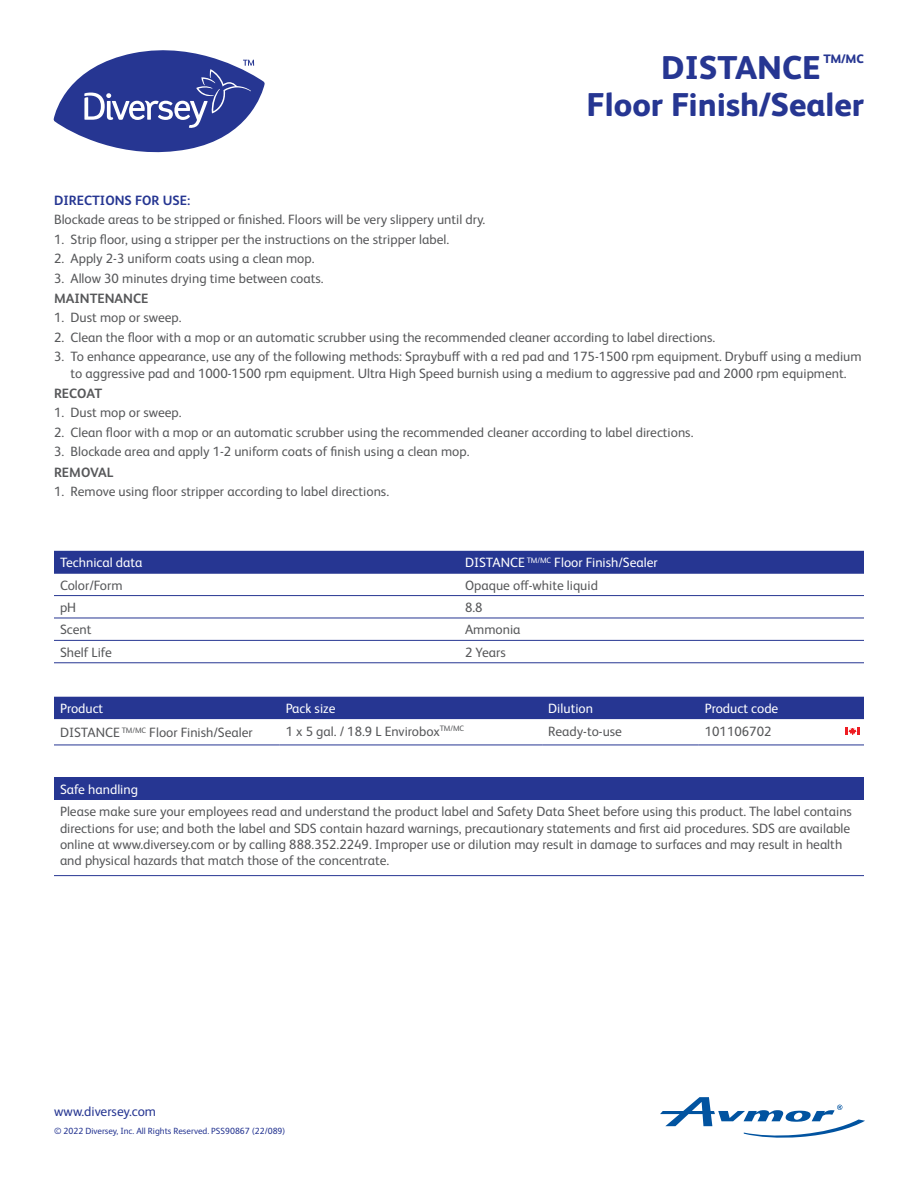
<style>
.page{position:relative;width:918px;height:1188px;background:#fff}
.page>*{position:absolute;margin:0;border:0;box-sizing:border-box;transform-origin:0 0}
.Fancy_Name_page_2{font:800 33px "FS Albert Pro";color:#263692}
.bullet{font:13.5px/16.2px "FS Albert Pro";color:#57585a;text-align:center}
.Body_text{font:13.5px/16.2px "FS Albert Pro";color:#57585a}
._2_Table_Subhead_Blu{font:13.5px "FS Albert Pro";color:#fff}
.Body_text-2{font:700 13.5px "FS Albert Pro";color:#57585a}
.Body_text-3{font:700 13.5px "FS Albert Pro";color:#263692}
.t1{font:13.5px "FS Albert Pro";color:#263692}
.Fancy_Name_page_2-2{font:800 12.3px "FS Albert Pro";color:#263692}
.t2{font:9px "FS Albert Pro";color:#263692}
</style>
<div class="page">
<div style="left:54px;top:551px;width:810px;height:22px;background:#263692"></div>
<hr style="left:54px;top:618px;width:405px;height:1px;background:#263692">
<hr style="left:459px;top:618px;width:405px;height:1px;background:#263692">
<hr style="left:54px;top:595px;width:405px;height:1px;background:#263692">
<hr style="left:459px;top:595px;width:405px;height:1px;background:#263692">
<hr style="left:54px;top:640px;width:405px;height:1px;background:#263692">
<hr style="left:54px;top:662px;width:405px;height:1px;background:#263692">
<hr style="left:459px;top:640px;width:405px;height:1px;background:#263692">
<hr style="left:459px;top:662px;width:405px;height:1px;background:#263692">
<hr style="left:54px;top:573px;width:405px;height:1px;background:#263692">
<hr style="left:459px;top:573px;width:405px;height:1px;background:#263692">
<div style="left:54px;top:697px;width:810px;height:22px;background:#263692"></div>
<hr style="left:54px;top:745px;width:226px;height:1px;background:#263692">
<hr style="left:280px;top:745px;width:262px;height:1px;background:#263692">
<hr style="left:542px;top:745px;width:157px;height:1px;background:#263692">
<hr style="left:699px;top:745px;width:165px;height:1px;background:#263692">
<div style="left:54px;top:778px;width:810px;height:22px;background:#263692"></div>
<hr style="left:54px;top:875px;width:810px;height:1px;background:#263692">
<svg style="left:846px;top:727px;width:13px;height:8px"></svg>
<svg style="left:660px;top:1097px;width:205px;height:41px"></svg>
<svg style="left:53px;top:50px;width:212px;height:103px"></svg>
<p class="Fancy_Name_page_2" style="left:661px;top:42px;width:161px">DISTANCE</p>
<p class="Fancy_Name_page_2-2" style="left:824px;top:50px;width:42px">TM/MC</p>
<p class="Fancy_Name_page_2" style="left:587px;top:79px;width:279px">Floor Finish/Sealer</p>
<p class="Body_text-3" style="left:54px;top:191px;width:138px">DIRECTIONS FOR USE:</p>
<p class="bullet" style="left:54px;top:211px;width:433px">Blockade areas to be stripped or finished. Floors will be very slippery until dry.</p>
<p class="bullet" style="left:54px;top:230px;width:397px">1. Strip floor, using a stripper per the instructions on the stripper label.</p>
<p class="bullet" style="left:54px;top:249px;width:262px">2. Apply 2-3 uniform coats using a clean mop.</p>
<p class="bullet" style="left:54px;top:269px;width:271px">3. Allow 30 minutes drying time between coats.</p>
<p class="Body_text-2" style="left:54px;top:289px;width:96px">MAINTENANCE</p>
<p class="bullet" style="left:54px;top:309px;width:129px">1. Dust mop or sweep.</p>
<p class="bullet" style="left:54px;top:328px;width:663px">2. Clean the floor with a mop or an automatic scrubber using the recommended cleaner according to label directions.</p>
<p class="bullet" style="left:54px;top:348px;width:809px">3. To enhance appearance, use any of the following methods: Spraybuff with a red pad and 175-1500 rpm equipment. Drybuff using a medium to aggressive pad and 1000-1500 rpm equipment. Ultra High Speed burnish using a medium to aggressive pad and 2000 rpm equipment.</p>
<p class="Body_text-2" style="left:54px;top:384px;width:50px">RECOAT</p>
<p class="bullet" style="left:54px;top:404px;width:129px">1. Dust mop or sweep.</p>
<p class="bullet" style="left:54px;top:423px;width:641px">2. Clean floor with a mop or an automatic scrubber using the recommended cleaner according to label directions.</p>
<p class="bullet" style="left:54px;top:443px;width:417px">3. Blockade area and apply 1-2 uniform coats of finish using a clean mop.</p>
<p class="Body_text-2" style="left:54px;top:463px;width:61px">REMOVAL</p>
<p class="bullet" style="left:54px;top:482px;width:337px">1. Remove using floor stripper according to label directions.</p>
<p class="_2_Table_Subhead_Blu" style="left:60px;top:553px;width:84px">Technical data</p>
<p class="_2_Table_Subhead_Blu" style="left:465px;top:553px;width:194px">DISTANCE <sup>TM/MC</sup> Floor Finish/Sealer</p>
<p class="Body_text" style="left:60px;top:576px;width:64px">Color/Form</p>
<p class="Body_text" style="left:465px;top:576px;width:134px">Opaque off-white liquid</p>
<p class="Body_text" style="left:60px;top:598px;width:18px">pH</p>
<p class="Body_text" style="left:465px;top:598px;width:19px">8.8</p>
<p class="Body_text" style="left:60px;top:621px;width:33px">Scent</p>
<p class="Body_text" style="left:465px;top:621px;width:57px">Ammonia</p>
<p class="Body_text" style="left:60px;top:643px;width:53px">Shelf Life</p>
<p class="Body_text" style="left:465px;top:643px;width:42px">2 Years</p>
<p class="_2_Table_Subhead_Blu" style="left:60px;top:699px;width:45px">Product</p>
<p class="_2_Table_Subhead_Blu" style="left:286px;top:699px;width:51px">Pack size</p>
<p class="_2_Table_Subhead_Blu" style="left:548px;top:699px;width:46px">Dilution</p>
<p class="_2_Table_Subhead_Blu" style="left:705px;top:699px;width:75px">Product code</p>
<p class="Body_text" style="left:60px;top:723px;width:194px">DISTANCE <sup>TM/MC</sup> Floor Finish/Sealer</p>
<p class="Body_text" style="left:286px;top:722px;width:180px">1 x 5 gal. / 18.9 L Envirobox<sup>TM/MC</sup></p>
<p class="Body_text" style="left:548px;top:722px;width:75px">Ready-to-use</p>
<p class="Body_text" style="left:705px;top:722px;width:68px">101106702</p>
<p class="_2_Table_Subhead_Blu" style="left:60px;top:780px;width:80px">Safe handling</p>
<p class="Body_text" style="left:60px;top:803px;width:794px">Please make sure your employees read and understand the product label and Safety Data Sheet before using this product. The label contains directions for use; and both the label and SDS contain hazard warnings, precautionary statements and first aid procedures. SDS are available online at www.diversey.com or by calling 888.352.2249. Improper use or dilution may result in damage to surfaces and may result in health and physical hazards that match those of the concentrate.</p>
<p class="t1" style="left:54px;top:1102px;width:104px">www.diversey.com</p>
<p class="t2" style="left:54px;top:1125px;width:233px">© 2022 Diversey, Inc. All Rights Reserved. PSS90867 (22/089)</p>
</div>
